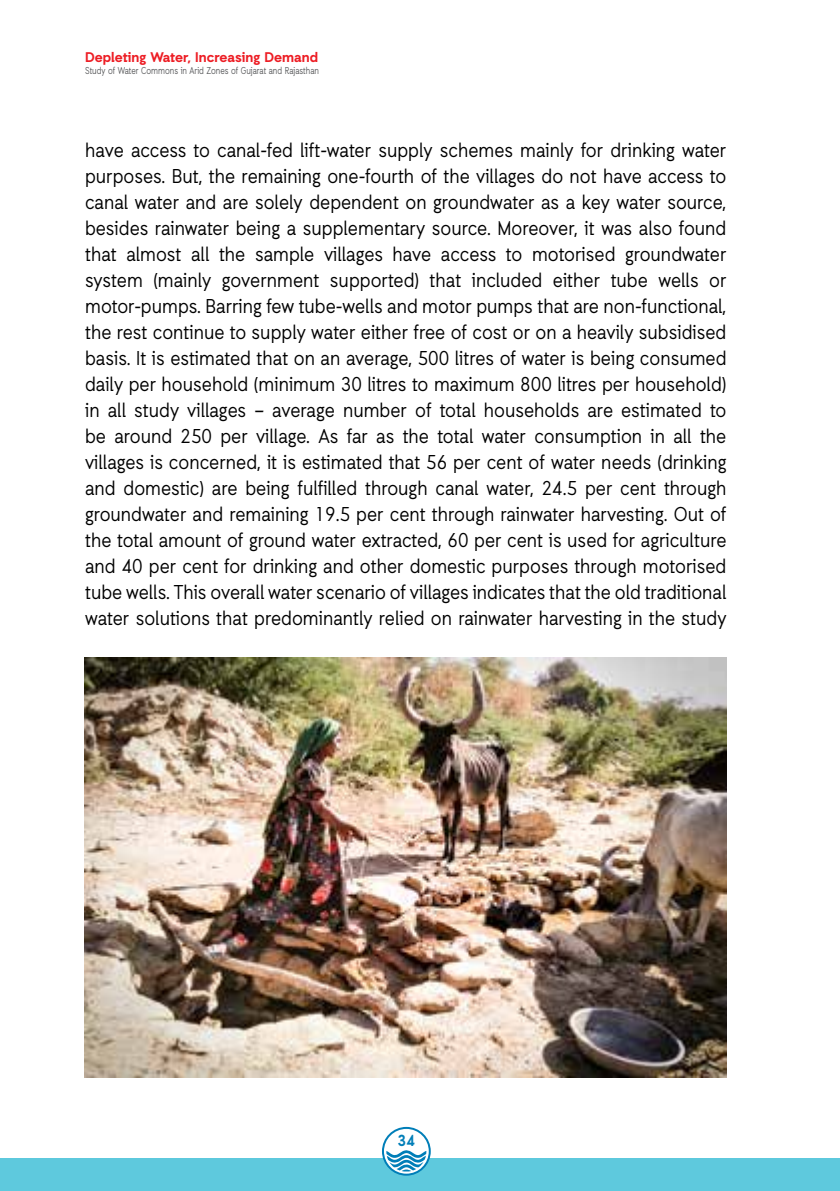
<style>
.page{position:relative;width:840px;height:1191px;background:#fff}
.page>*{position:absolute;margin:0;border:0;box-sizing:border-box;transform-origin:0 0}
.t1{font:20px/26px "Auxilia";color:#000;text-align:justify;scale:.9 1}
.t2{font:700 16px "Auxilia";color:#007eb8;scale:.9 1}
.t3{font:700 14px "Auxilia";color:#ed1d24}
.t4{font:10px "Auxilia";color:#58595b;scale:.79 1}
</style>
<div class="page">
<div style="left:0;top:1158px;width:839px;height:33px;background:#5ec9dd"></div>
<div style="left:383px;top:1127px;width:46px;height:47px;background:#fff;border-radius:50%"></div>
<div style="left:382px;top:1126px;width:48px;height:49px;border:2px solid #007eb8;border-radius:50%"></div>
<svg style="left:386px;top:1150px;width:40px;height:21px"></svg>
<img style="left:85px;top:658px;width:641px;height:419px">
<p class="t3" style="left:85px;top:49px;width:234px">Depleting Water, Increasing Demand</p>
<p class="t4" style="left:85px;top:65px;width:297px">Study of Water Commons in Arid Zones of Gujarat and Rajasthan</p>
<p class="t1" style="left:85px;top:136px;width:713px">have access to canal-fed lift-water supply schemes mainly for drinking water purposes. But, the remaining one-fourth of the villages do not have access to canal water and are solely dependent on groundwater as a key water source, besides rainwater being a supplementary source. Moreover, it was also found that almost all the sample villages have access to motorised groundwater system (mainly government supported) that included either tube wells or motor-pumps. Barring few tube-wells and motor pumps that are non-functional, the rest continue to supply water either free of cost or on a heavily subsidised basis. It is estimated that on an average, 500 litres of water is being consumed daily per household (minimum 30 litres to maximum 800 litres per household) in all study villages – average number of total households are estimated to be around 250 per village. As far as the total water consumption in all the villages is concerned, it is estimated that 56 per cent of water needs (drinking and domestic) are being fulfilled through canal water, 24.5 per cent through groundwater and remaining 19.5 per cent through rainwater harvesting. Out of the total amount of ground water extracted, 60 per cent is used for agriculture and 40 per cent for drinking and other domestic purposes through motorised tube wells. This overall water scenario of villages indicates that the old traditional water solutions that predominantly relied on rainwater harvesting in the study</p>
<p class="t2" style="left:397px;top:1130px;width:21px">34</p>
</div>
